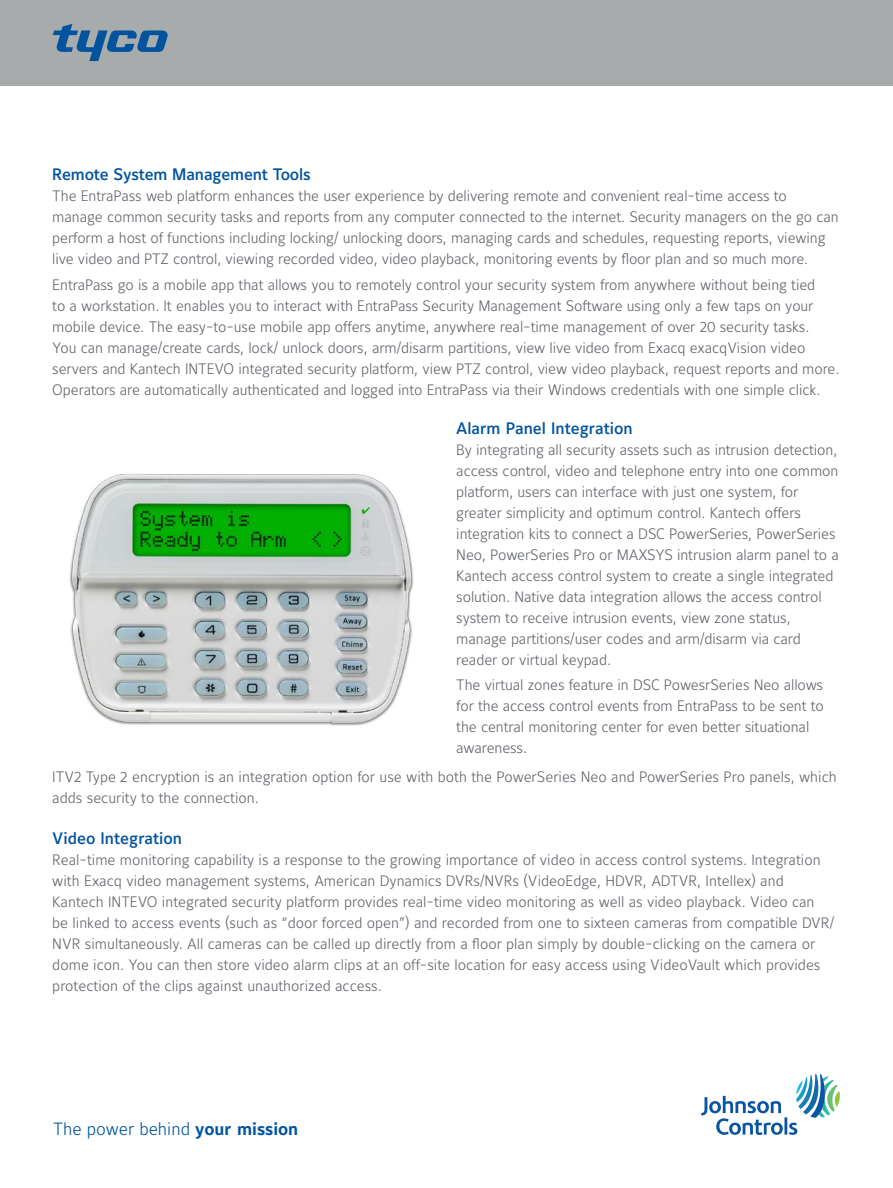
<style>
.page{position:relative;width:893px;height:1188px;background:#fff}
.page>*{position:absolute;margin:0;border:0;box-sizing:border-box;transform-origin:0 0}
.t1{font:300 17.55px "Maurea Jci Lf ML";color:#01539e}
.t2{font:500 16.5px "Maurea Jci Lf ML";color:#01539e}
.t3{font:300 15px/21px "Maurea Jci Lf ML";letter-spacing:-.005em;color:#5f6369}
.s1{font-weight:700}
</style>
<div class="page">
<div style="left:0;top:0;width:893px;height:85px;background:#a8abac"></div>
<svg style="left:53px;top:24px;width:115px;height:37px"></svg>
<svg style="left:701px;top:1074px;width:139px;height:61px"></svg>
<img style="left:69px;top:474px;width:345px;height:251px">
<p class="t2" style="left:52px;top:165px;width:260px">Remote System Management Tools</p>
<p class="t3" style="left:52px;top:185px;width:788px">The EntraPass web platform enhances the user experience by delivering remote and convenient real-time access to manage common security tasks and reports from any computer connected to the internet. Security managers on the go can perform a host of functions including locking/ unlocking doors, managing cards and schedules, requesting reports, viewing live video and PTZ control, viewing recorded video, video playback, monitoring events by floor plan and so much more.</p>
<p class="t3" style="left:52px;top:274px;width:789px">EntraPass go is a mobile app that allows you to remotely control your security system from anywhere without being tied<br>to a workstation. It enables you to interact with EntraPass Security Management Software using only a few taps on your mobile device. The easy-to-use mobile app offers anytime, anywhere real-time management of over 20 security tasks.<br>You can manage/create cards, lock/ unlock doors, arm/disarm partitions, view live video from Exacq exacqVision video servers and Kantech INTEVO integrated security platform, view PTZ control, view video playback, request reports and more.<br>Operators are automatically authenticated and logged into EntraPass via their Windows credentials with one simple click.</p>
<p class="t2" style="left:456px;top:418px;width:178px">Alarm Panel Integration</p>
<p class="t3" style="left:456px;top:439px;width:384px">By integrating all security assets such as intrusion detection, access control, video and telephone entry into one common platform, users can interface with just one system, for greater simplicity and optimum control. Kantech offers integration kits to connect a DSC PowerSeries, PowerSeries Neo, PowerSeries Pro or MAXSYS intrusion alarm panel to a Kantech access control system to create a single integrated solution. Native data integration allows the access control system to receive intrusion events, view zone status, manage partitions/user codes and arm/disarm via card reader or virtual keypad.</p>
<p class="t3" style="left:456px;top:674px;width:369px">The virtual zones feature in DSC PowesrSeries Neo allows for the access control events from EntraPass to be sent to the central monitoring center for even better situational awareness.</p>
<p class="t3" style="left:52px;top:766px;width:786px">ITV2 Type 2 encryption is an integration option for use with both the PowerSeries Neo and PowerSeries Pro panels, which adds security to the connection.</p>
<p class="t2" style="left:52px;top:829px;width:131px">Video Integration</p>
<p class="t3" style="left:52px;top:849px;width:783px">Real-time monitoring capability is a response to the growing importance of video in access control systems. Integration with Exacq video management systems, American Dynamics DVRs/NVRs (VideoEdge, HDVR, ADTVR, Intellex) and Kantech INTEVO integrated security platform provides real-time video monitoring as well as video playback. Video can be linked to access events (such as “door forced open”) and recorded from one to sixteen cameras from compatible DVR/ NVR simultaneously. All cameras can be called up directly from a floor plan simply by double-clicking on the camera or dome icon. You can then store video alarm clips at an off-site location for easy access using VideoVault which provides protection of the clips against unauthorized access.</p>
<p class="t1" style="left:53px;top:1118px;width:247px">The power behind <span class="s1">your mission</span></p>
</div>
